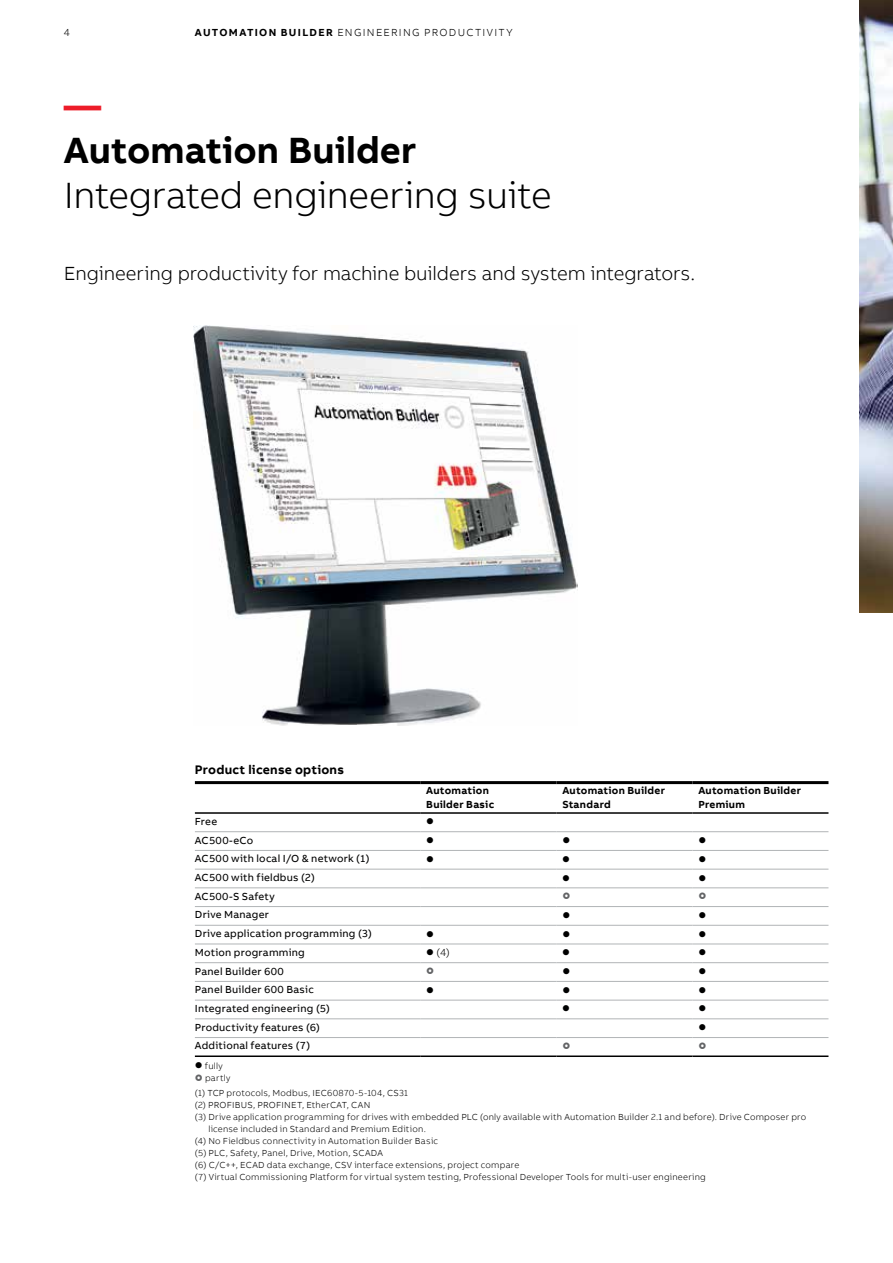
<style>
.page{position:relative;width:893px;height:1263px;background:#fff}
.page>*{position:absolute;margin:0;border:0;box-sizing:border-box;transform-origin:0 0}
.t1{font:300 37.5px "AB Bvoice";letter-spacing:-.01em;color:#000}
.t2{font:700 37.5px "AB Bvoice";color:#000}
.t3{font:700 37.5px "AB Bvoice";color:#ed1c29}
.t4{font:300 19.5px "AB Bvoice";letter-spacing:-.005em;color:#000}
.t5{font:700 12.75px "AB Bvoice";letter-spacing:.02em;color:#000}
.t6{font:10.5px/18.8px "AB Bvoice";letter-spacing:.02em;color:#000}
.t7{font:700 10.5px/13.5px "AB Bvoice";letter-spacing:.025em;color:#000}
.t8{font:300 10.5px "AB Bvoice";letter-spacing:.12em;color:#000}
.t9{font:10.5px "Wingdings";color:#000}
.t10{font:300 9px/12px "AB Bvoice";letter-spacing:.025em;color:#000}
.s1{font-weight:700}
</style>
<div class="page">
<img style="left:193px;top:326px;width:385px;height:400px">
<svg style="left:195px;top:784px;width:633px;height:236px"></svg>
<hr style="left:195px;top:781px;width:225px;height:3px;background:#000">
<hr style="left:420px;top:781px;width:136px;height:3px;background:#000">
<hr style="left:556px;top:781px;width:136px;height:3px;background:#000">
<hr style="left:692px;top:781px;width:136px;height:3px;background:#000">
<hr style="left:195px;top:812px;width:225px;height:2px;background:#000">
<hr style="left:420px;top:812px;width:136px;height:2px;background:#000">
<hr style="left:556px;top:812px;width:136px;height:2px;background:#000">
<hr style="left:692px;top:812px;width:136px;height:2px;background:#000">
<hr style="left:195px;top:1055px;width:225px;height:2px;background:#000">
<hr style="left:420px;top:1055px;width:136px;height:2px;background:#000">
<hr style="left:556px;top:1055px;width:136px;height:2px;background:#000">
<hr style="left:692px;top:1055px;width:136px;height:2px;background:#000">
<hr style="left:195px;top:831px;width:225px;height:1px;background:#b1b4b6">
<hr style="left:420px;top:831px;width:136px;height:1px;background:#b1b4b6">
<hr style="left:556px;top:831px;width:136px;height:1px;background:#b1b4b6">
<hr style="left:692px;top:831px;width:136px;height:1px;background:#b1b4b6">
<hr style="left:195px;top:850px;width:225px;height:1px;background:#b1b4b6">
<hr style="left:420px;top:850px;width:136px;height:1px;background:#b1b4b6">
<hr style="left:556px;top:850px;width:136px;height:1px;background:#b1b4b6">
<hr style="left:692px;top:850px;width:136px;height:1px;background:#b1b4b6">
<hr style="left:195px;top:869px;width:225px;height:1px;background:#b1b4b6">
<hr style="left:420px;top:869px;width:136px;height:1px;background:#b1b4b6">
<hr style="left:556px;top:869px;width:136px;height:1px;background:#b1b4b6">
<hr style="left:692px;top:869px;width:136px;height:1px;background:#b1b4b6">
<hr style="left:195px;top:887px;width:225px;height:1px;background:#b1b4b6">
<hr style="left:420px;top:887px;width:136px;height:1px;background:#b1b4b6">
<hr style="left:556px;top:887px;width:136px;height:1px;background:#b1b4b6">
<hr style="left:692px;top:887px;width:136px;height:1px;background:#b1b4b6">
<hr style="left:195px;top:906px;width:225px;height:1px;background:#b1b4b6">
<hr style="left:420px;top:906px;width:136px;height:1px;background:#b1b4b6">
<hr style="left:556px;top:906px;width:136px;height:1px;background:#b1b4b6">
<hr style="left:692px;top:906px;width:136px;height:1px;background:#b1b4b6">
<hr style="left:195px;top:925px;width:225px;height:1px;background:#b1b4b6">
<hr style="left:420px;top:925px;width:136px;height:1px;background:#b1b4b6">
<hr style="left:556px;top:925px;width:136px;height:1px;background:#b1b4b6">
<hr style="left:692px;top:925px;width:136px;height:1px;background:#b1b4b6">
<hr style="left:195px;top:943px;width:225px;height:1px;background:#b1b4b6">
<hr style="left:420px;top:943px;width:136px;height:1px;background:#b1b4b6">
<hr style="left:556px;top:943px;width:136px;height:1px;background:#b1b4b6">
<hr style="left:692px;top:943px;width:136px;height:1px;background:#b1b4b6">
<hr style="left:195px;top:962px;width:225px;height:1px;background:#b1b4b6">
<hr style="left:420px;top:962px;width:136px;height:1px;background:#b1b4b6">
<hr style="left:556px;top:962px;width:136px;height:1px;background:#b1b4b6">
<hr style="left:692px;top:962px;width:136px;height:1px;background:#b1b4b6">
<hr style="left:195px;top:981px;width:225px;height:1px;background:#b1b4b6">
<hr style="left:420px;top:981px;width:136px;height:1px;background:#b1b4b6">
<hr style="left:556px;top:981px;width:136px;height:1px;background:#b1b4b6">
<hr style="left:692px;top:981px;width:136px;height:1px;background:#b1b4b6">
<hr style="left:195px;top:1000px;width:225px;height:1px;background:#b1b4b6">
<hr style="left:420px;top:1000px;width:136px;height:1px;background:#b1b4b6">
<hr style="left:556px;top:1000px;width:136px;height:1px;background:#b1b4b6">
<hr style="left:692px;top:1000px;width:136px;height:1px;background:#b1b4b6">
<hr style="left:195px;top:1018px;width:225px;height:1px;background:#b1b4b6">
<hr style="left:420px;top:1018px;width:136px;height:1px;background:#b1b4b6">
<hr style="left:556px;top:1018px;width:136px;height:1px;background:#b1b4b6">
<hr style="left:692px;top:1018px;width:136px;height:1px;background:#b1b4b6">
<hr style="left:195px;top:1037px;width:225px;height:1px;background:#b1b4b6">
<hr style="left:420px;top:1037px;width:136px;height:1px;background:#b1b4b6">
<hr style="left:556px;top:1037px;width:136px;height:1px;background:#b1b4b6">
<hr style="left:692px;top:1037px;width:136px;height:1px;background:#b1b4b6">
<img style="left:860px;top:0;width:33px;height:613px">
<svg style="left:563px;top:892px;width:7px;height:7px"></svg>
<svg style="left:699px;top:892px;width:7px;height:7px"></svg>
<svg style="left:427px;top:967px;width:6px;height:7px"></svg>
<p class="t8" style="left:64px;top:26px;width:8px">4</p>
<p class="t8" style="left:195px;top:26px;width:319px"><span class="s1">AUTOMATION BUILDER</span> ENGINEERING PRODUCTIVITY</p>
<h1 class="t3" style="left:64px;top:81px;width:39px">—</h1>
<h1 class="t2" style="left:64px;top:126px;width:354px">Automation Builder</h1>
<h1 class="t1" style="left:64px;top:173px;width:489px">Integrated engineering suite</h1>
<h2 class="t4" style="left:64px;top:262px;width:633px">Engineering productivity for machine builders and system integrators.</h2>
<h3 class="t5" style="left:195px;top:762px;width:151px">Product license options</h3>
<p class="t7" style="left:426px;top:784px;width:69px">Automation<br>Builder Basic</p>
<p class="t7" style="left:562px;top:784px;width:104px">Automation Builder<br>Standard</p>
<p class="t7" style="left:698px;top:784px;width:104px">Automation Builder<br>Premium</p>
<p class="t6" style="left:195px;top:812px;width:24px">Free</p>
<p class="t9" style="left:426px;top:816px;width:9px">●</p>
<p class="t6" style="left:195px;top:831px;width:60px">AC500-eCo</p>
<p class="t9" style="left:426px;top:835px;width:9px">●</p>
<p class="t9" style="left:562px;top:835px;width:9px">●</p>
<p class="t9" style="left:698px;top:835px;width:9px">●</p>
<p class="t6" style="left:195px;top:849px;width:176px">AC500 with local I/O &amp; network (1)</p>
<p class="t9" style="left:426px;top:853px;width:9px">●</p>
<p class="t9" style="left:562px;top:853px;width:9px">●</p>
<p class="t9" style="left:698px;top:853px;width:9px">●</p>
<p class="t6" style="left:195px;top:868px;width:121px">AC500 with fieldbus (2)</p>
<p class="t9" style="left:562px;top:872px;width:9px">●</p>
<p class="t9" style="left:698px;top:872px;width:9px">●</p>
<p class="t6" style="left:195px;top:887px;width:81px">AC500-S Safety<br>Drive Manager</p>
<p class="t9" style="left:562px;top:909px;width:9px">●</p>
<p class="t9" style="left:698px;top:909px;width:9px">●</p>
<p class="t6" style="left:195px;top:924px;width:178px">Drive application programming (3)</p>
<p class="t9" style="left:426px;top:928px;width:9px">●</p>
<p class="t9" style="left:562px;top:928px;width:9px">●</p>
<p class="t9" style="left:698px;top:928px;width:9px">●</p>
<p class="t6" style="left:195px;top:943px;width:112px">Motion programming</p>
<p class="t8" style="left:426px;top:947px;width:25px">● (4)</p>
<p class="t9" style="left:562px;top:947px;width:9px">●</p>
<p class="t9" style="left:698px;top:947px;width:9px">●</p>
<p class="t6" style="left:195px;top:962px;width:90px">Panel Builder 600</p>
<p class="t9" style="left:562px;top:965px;width:9px">●</p>
<p class="t9" style="left:698px;top:965px;width:9px">●</p>
<p class="t6" style="left:195px;top:980px;width:120px">Panel Builder 600 Basic</p>
<p class="t9" style="left:426px;top:984px;width:9px">●</p>
<p class="t9" style="left:562px;top:984px;width:9px">●</p>
<p class="t9" style="left:698px;top:984px;width:9px">●</p>
<p class="t6" style="left:195px;top:999px;width:137px">Integrated engineering (5)</p>
<p class="t9" style="left:562px;top:1003px;width:9px">●</p>
<p class="t9" style="left:698px;top:1003px;width:9px">●</p>
<p class="t6" style="left:195px;top:1018px;width:127px">Productivity features (6)</p>
<p class="t9" style="left:698px;top:1022px;width:9px">●</p>
<p class="t6" style="left:195px;top:1036px;width:117px">Additional features (7)</p>
<p class="t10" style="left:205px;top:1059px;width:27px;text-indent:-10px">● fully partly</p>
<p class="t10" style="left:195px;top:1086px;width:215px">(1) TCP protocols, Modbus, IEC60870-5-104, CS31</p>
<p class="t10" style="left:195px;top:1098px;width:177px">(2) PROFIBUS, PROFINET, EtherCAT, CAN</p>
<p class="t10" style="left:195px;top:1110px;width:613px">(3) Drive application programming for drives with embedded PLC (only available with Automation Builder 2.1 and before). Drive Composer pro</p>
<p class="t10" style="left:208px;top:1122px;width:219px">license included in Standard and Premium Edition.</p>
<p class="t10" style="left:195px;top:1134px;width:245px">(4) No Fieldbus connectivity in Automation Builder Basic</p>
<p class="t10" style="left:195px;top:1146px;width:190px">(5) PLC, Safety, Panel, Drive, Motion, SCADA</p>
<p class="t10" style="left:195px;top:1158px;width:326px">(6) C/C++, ECAD data exchange, CSV interface extensions, project compare</p>
<p class="t10" style="left:195px;top:1170px;width:512px">(7) Virtual Commissioning Platform for virtual system testing, Professional Developer Tools for multi-user engineering</p>
</div>
